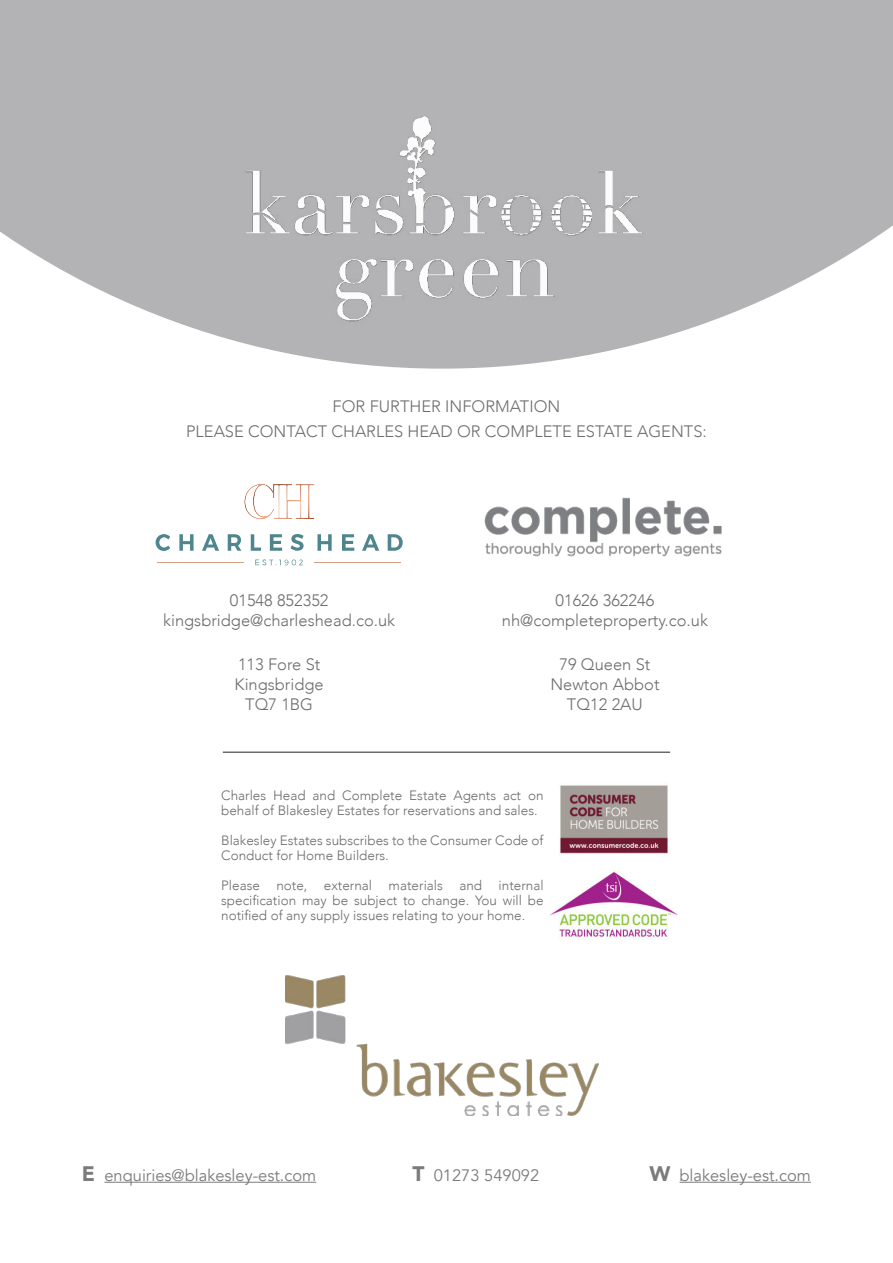
<style>
.page{position:relative;width:893px;height:1263px;background:#fff}
.page>*{position:absolute;margin:0;border:0;box-sizing:border-box;transform-origin:0 0}
.t1{font:300 16.5px/19.8px "Avenir";color:#6c6c6e;text-align:center}
.t2{font:16.5px "Avenir";color:#7b7b7c}
.t3{font:300 13.5px/15px "Avenir";color:#6c6c6e}
.s1{font-weight:900;font-size:21px}
</style>
<div class="page">
<hr style="left:104px;top:1182px;width:212px;height:1px;background:#7b7b7c">
<hr style="left:680px;top:1182px;width:131px;height:1px;background:#7b7b7c">
<hr style="left:223px;top:751px;width:447px;height:2px;background:#6c6c6e">
<img style="left:550px;top:785px;width:128px;height:154px">
<svg style="left:244px;top:484px;width:70px;height:36px"></svg>
<svg style="left:251px;top:534px;width:10px;height:17px"></svg>
<svg style="left:270px;top:534px;width:12px;height:17px"></svg>
<svg style="left:228px;top:534px;width:13px;height:17px"></svg>
<svg style="left:290px;top:534px;width:14px;height:17px"></svg>
<svg style="left:202px;top:534px;width:17px;height:17px"></svg>
<svg style="left:179px;top:534px;width:15px;height:17px"></svg>
<svg style="left:156px;top:534px;width:14px;height:17px"></svg>
<svg style="left:342px;top:534px;width:12px;height:17px"></svg>
<svg style="left:317px;top:534px;width:15px;height:17px"></svg>
<svg style="left:388px;top:534px;width:15px;height:17px"></svg>
<svg style="left:362px;top:534px;width:17px;height:17px"></svg>
<hr style="left:157px;top:562px;width:87px;height:1px;background:#d3a186">
<hr style="left:315px;top:562px;width:86px;height:1px;background:#d3a186">
<svg style="left:255px;top:559px;width:48px;height:6px"></svg>
<img style="left:484px;top:497px;width:238px;height:59px">
<svg style="left:0;top:0;width:893px;height:369px;fill:#b3b3b5"></svg>
<img style="left:285px;top:975px;width:314px;height:140px">
<img style="left:207px;top:88px;width:474px;height:240px">
<p class="t1" style="left:186px;top:395px;width:522px;line-height:25.5px">FOR FURTHER INFORMATION<br>PLEASE CONTACT CHARLES HEAD OR COMPLETE ESTATE AGENTS:</p>
<p class="t1" style="left:163px;top:592px;width:234px">01548 852352 kingsbridge@charleshead.co.uk</p>
<p class="t1" style="left:235px;top:654px;width:91px">113 Fore St<br>Kingsbridge<br>TQ7 1BG</p>
<p class="t1" style="left:502px;top:592px;width:208px">01626 362246 nh@completeproperty.co.uk</p>
<p class="t1" style="left:550px;top:654px;width:111px">79 Queen St<br>Newton Abbot<br>TQ12 2AU</p>
<p class="t3" style="left:221px;top:789px;width:324px">Charles Head and Complete Estate Agents act on behalf of Blakesley Estates for reservations and sales.</p>
<p class="t3" style="left:221px;top:834px;width:324px">Blakesley Estates subscribes to the Consumer Code of<br>Conduct for Home Builders.</p>
<p class="t3" style="left:221px;top:879px;width:324px;text-align:justify">Please note, external materials and internal specification may be subject to change. You will be notified of any supply issues relating to your home.</p>
<p class="t2" style="left:82px;top:1168px;width:236px"><span class="s1">E</span> enquiries@blakesley-est.com</p>
<p class="t2" style="left:413px;top:1168px;width:128px"><span class="s1">T</span> 01273 549092</p>
<p class="t2" style="left:649px;top:1168px;width:163px"><span class="s1">W</span> blakesley-est.com</p>
</div>
